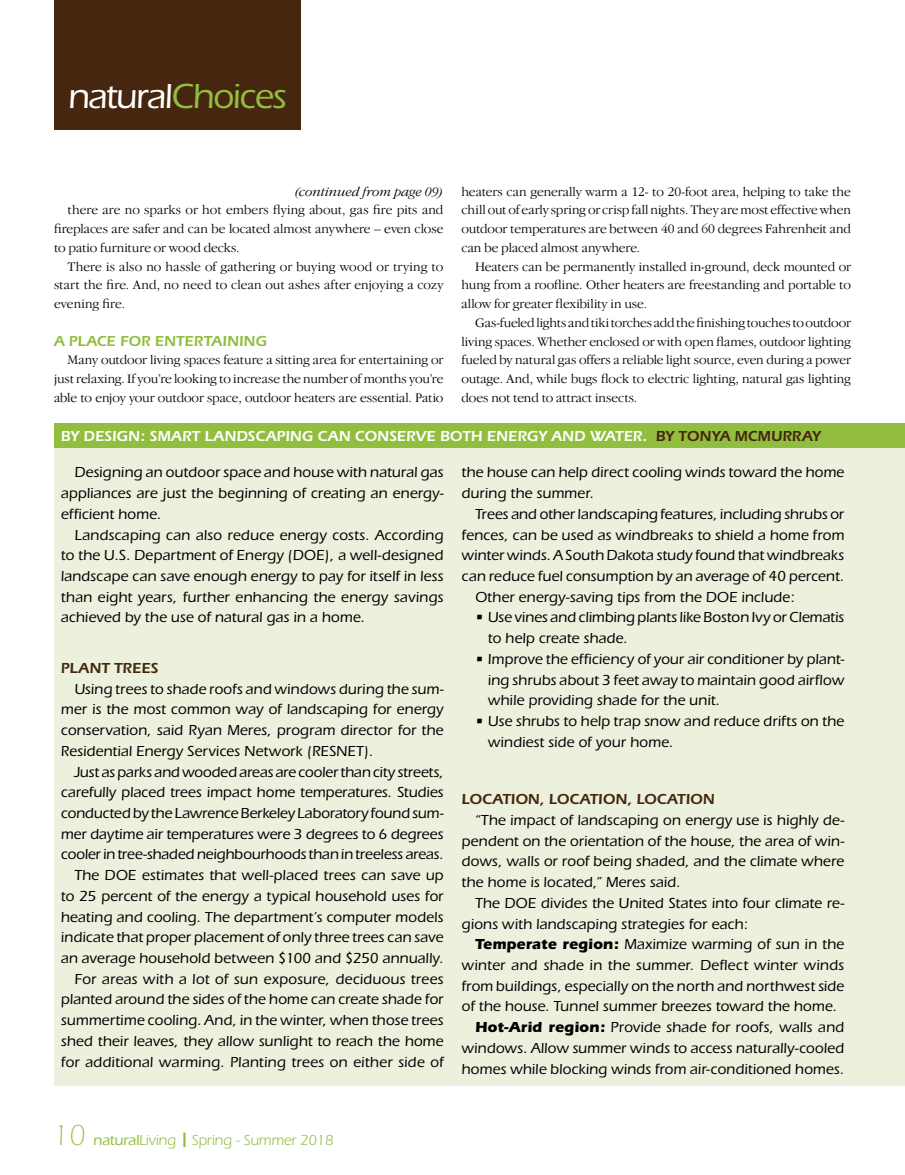
<style>
.page{position:relative;width:905px;height:1175px;background:#fff}
.page>*{position:absolute;margin:0;border:0;box-sizing:border-box;transform-origin:0 0}
.t1{font:500 36px "Itc Eras";letter-spacing:-.04em;color:#fff}
.t2{font:500 15px/20.7px "Itc Eras";letter-spacing:.005em;color:#000;text-align:justify}
.t3{font:600 15px "Itc Eras";letter-spacing:.01em;color:#fff}
.t4{font:600 15px "Itc Eras";letter-spacing:.005em;color:#46260e}
.t5{font:15px "Itc Eras";letter-spacing:-.01em;color:#91be3e}
.t6{font:600 15px "Itc Eras";letter-spacing:.01em;color:#91be3e}
.t7{font:300 13.5px/18.8px "Garamond IT Cby BT";letter-spacing:-.005em;color:#000;text-align:justify}
.t8{font:italic 300 13.5px "Garamond IT Cby BT";letter-spacing:.005em;color:#000}
.s1{color:#91be3e}
.s2{color:#46260e}
.s3{font-weight:700}
.s4{font-weight:300;font-size:30px}
.s5{font-weight:500}
</style>
<div class="page">
<div style="left:54px;top:0;width:247px;height:129px;background:#46260e"></div>
<div style="left:54px;top:423px;width:850px;height:662px;background:#ebf1dd"></div>
<div style="left:54px;top:423px;width:850px;height:24px;background:#91be3e"></div>
<h1 class="t1" style="left:68px;top:76px;width:220px">natural<span class="s1">Choices</span></h1>
<p class="t8" style="left:295px;top:183px;width:150px">(continued from page 09)</p>
<p class="t7" style="left:54px;top:200px;width:391px;text-indent:14px">there are no sparks or hot embers flying about, gas fire pits and fireplaces are safer and can be located almost anywhere – even close to patio furniture or wood decks.</p>
<p class="t7" style="left:54px;top:257px;width:391px;text-indent:14px">There is also no hassle of gathering or buying wood or trying to start the fire. And, no need to clean out ashes after enjoying a cozy evening fire.</p>
<p class="t6" style="left:54px;top:332px;width:112px">A PLACE FOR ENT</p>
<p class="t6" style="left:185px;top:332px;width:71px">ERTAINING</p>
<p class="t7" style="left:54px;top:350px;width:391px;text-indent:14px">Many outdoor living spaces feature a sitting area for entertaining or just relaxing. If you’re looking to increase the number of months you’re able to enjoy your outdoor space, outdoor heaters are essential. Patio</p>
<p class="t7" style="left:461px;top:182px;width:391px">heaters can generally warm a 12- to 20-foot area, helping to take the chill out of early spring or crisp fall nights. They are most effective when outdoor temperatures are between 40 and 60 degrees Fahrenheit and can be placed almost anywhere.</p>
<p class="t7" style="left:461px;top:257px;width:391px;text-indent:14px">Heaters can be permanently installed in-ground, deck mounted or hung from a roofline. Other heaters are freestanding and portable to allow for greater flexibility in use.</p>
<p class="t7" style="left:461px;top:313px;width:391px;text-indent:14px">Gas-fueled lights and tiki torches add the finishing touches to outdoor living spaces. Whether enclosed or with open flames, outdoor lighting fueled by natural gas offers a reliable light source, even during a power outage. And, while bugs flock to electric lighting, natural gas lighting does not tend to attract insects.</p>
<p class="t3" style="left:61px;top:427px;width:101px">BY DESIGN : SMA</p>
<p class="t3" style="left:182px;top:427px;width:84px">RT LAN DSCAP</p>
<p class="t3" style="left:285px;top:427px;width:44px">ING CAN</p>
<p class="t3" style="left:355px;top:427px;width:467px">CONSERVE BOTH ENERGY AN D WATER. <span class="s2">BY TONYA MCMURRAY</span></p>
<p class="t2" style="left:61px;top:462px;width:384px;text-indent:14px">Designing an outdoor space and house with natural gas appliances are just the beginning of creating an energy&shy;efficient home.</p>
<p class="t2" style="left:61px;top:524px;width:384px;text-indent:14px">Landscaping can also reduce energy costs. According to the U.S. Department of Energy (DOE), a well-designed landscape can save enough energy to pay for itself in less than eight years, further enhancing the energy savings achieved by the use of natural gas in a home.</p>
<p class="t4" style="left:61px;top:659px;width:30px">PLANT</p>
<p class="t4" style="left:114px;top:659px;width:46px">TREES</p>
<p class="t2" style="left:61px;top:678px;width:384px;text-indent:13px">Using trees to shade roofs and windows during the sum&shy;mer is the most common way of landscaping for energy conservation, said Ryan Meres, program director for the Residential Energy Services Network (RESNET).</p>
<p class="t2" style="left:61px;top:761px;width:384px;text-align:right">Just as parks and wooded areas are cooler than city streets, carefully placed trees impact home temperatures. Studies conducted by the Lawrence Berkeley Laboratory found sum&shy;mer daytime air temperatures were 3 degrees to 6 degrees cooler in tree-shaded neighbourhoods than in treeless areas.<br>The DOE estimates that well-placed trees can save up to 25 percent of the energy a typical household uses for heating and cooling. The department’s computer models indicate that proper placement of only three trees can save an average household between $100 and $250 annually.<br>For areas with a lot of sun exposure, deciduous trees planted around the sides of the home can create shade for summertime cooling. And, in the winter, when those trees shed their leaves, they allow sunlight to reach the home for additional warming. Planting trees on either side of</p>
<p class="t2" style="left:461px;top:462px;width:384px">the house can help direct cooling winds toward the home during the summer.</p>
<p class="t2" style="left:475px;top:504px;width:370px">Trees and other landscaping features, including shrubs or</p>
<p class="t2" style="left:461px;top:524px;width:384px">fences, can be used as windbreaks to shield a home from</p>
<p class="t2" style="left:461px;top:545px;width:384px">winter winds. A South Dakota study found that windbreaks</p>
<p class="t2" style="left:461px;top:566px;width:384px">can reduce fuel consumption by an average of 40 percent.</p>
<p class="t2" style="left:475px;top:586px;width:321px">Other energy-saving tips from the DOE include:</p>
<p class="t2" style="left:488px;top:607px;width:358px;text-indent:-13px">• Use vines and climbing plants like Boston Ivy or Clematis to help create shade.</p>
<p class="t2" style="left:488px;top:648px;width:358px;text-indent:-13px">• Improve the efficiency of your air conditioner by plant&shy;ing shrubs about 3 feet away to maintain good airflow while providing shade for the unit.</p>
<p class="t2" style="left:488px;top:711px;width:358px;text-indent:-13px">• Use shrubs to help trap snow and reduce drifts on the windiest side of your home.</p>
<p class="t4" style="left:461px;top:790px;width:31px">LOCAT</p>
<p class="t4" style="left:511px;top:790px;width:69px">ION, LOCAT</p>
<p class="t4" style="left:598px;top:790px;width:69px">ION, LOCAT</p>
<p class="t4" style="left:685px;top:790px;width:28px">ION</p>
<p class="t2" style="left:461px;top:810px;width:384px;text-indent:14px">“The impact of landscaping on energy use is highly de&shy;pendent on the orientation of the house, the area of win&shy;dows, walls or roof being shaded, and the climate where the home is located,” Meres said.</p>
<p class="t2" style="left:461px;top:892px;width:384px;text-indent:14px">The DOE divides the United States into four climate re&shy;gions with landscaping strategies for each:</p>
<p class="t2" style="left:475px;top:934px;width:370px"><span class="s3">Temperate region:</span> Maximize warming of sun in the</p>
<p class="t2" style="left:461px;top:954px;width:384px">winter and shade in the summer. Deflect winter winds</p>
<p class="t2" style="left:461px;top:975px;width:384px">from buildings, especially on the north and northwest side</p>
<p class="t2" style="left:461px;top:996px;width:377px">of the house. Tunnel summer breezes toward the home.</p>
<p class="t2" style="left:475px;top:1017px;width:370px"><span class="s3">Hot-Arid region:</span> Provide shade for roofs, walls and</p>
<p class="t2" style="left:461px;top:1037px;width:384px">windows. Allow summer winds to access naturally-cooled</p>
<p class="t2" style="left:461px;top:1058px;width:384px">homes while blocking winds from air-conditioned homes.</p>
<p class="t5" style="left:53px;top:1131px;width:282px"><span class="s4">10</span> <span class="s5">natural</span>Living ❙ Spring - Summer 2018</p>
</div>
